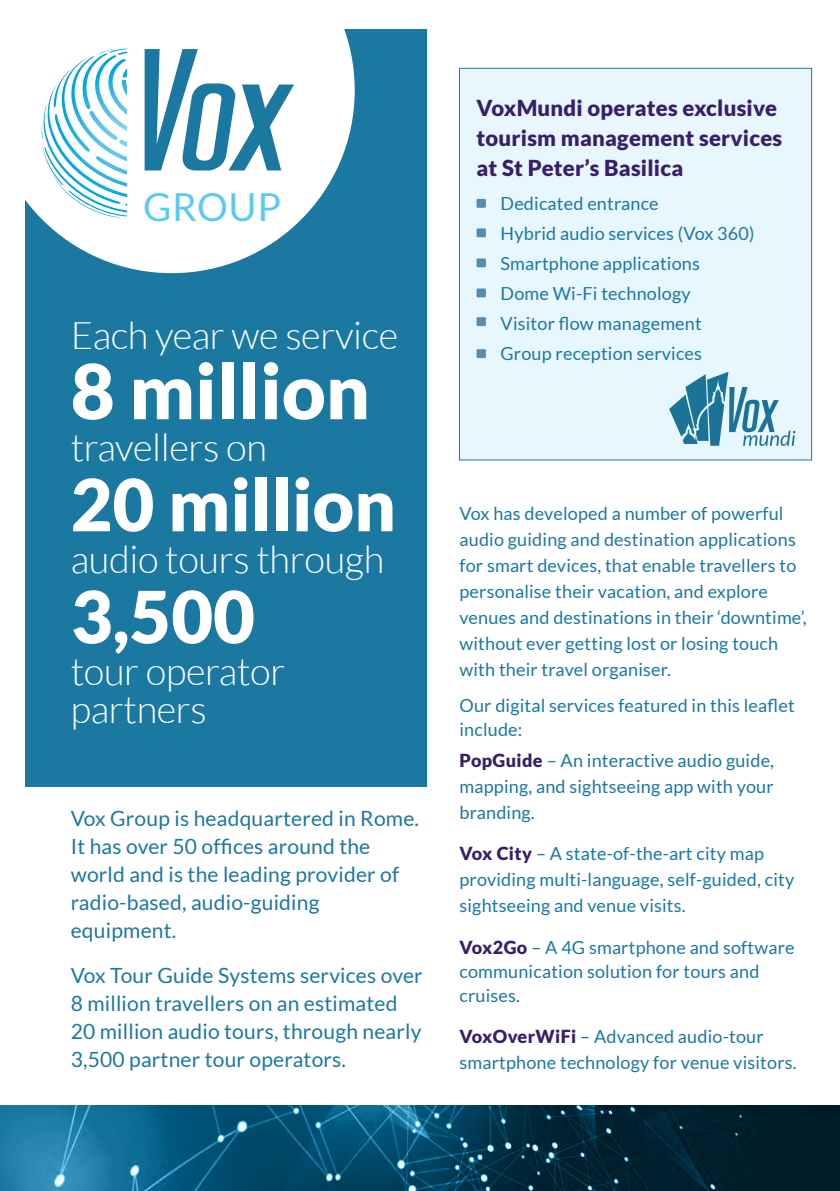
<style>
.page{position:relative;width:840px;height:1191px;background:#fff}
.page>*{position:absolute;margin:0;border:0;box-sizing:border-box;transform-origin:0 0}
.t1{font:900 76px "Lato";color:#fff}
.t2{font:900 72px "Lato";color:#fff}
.t3{font:38.6px "Lato";letter-spacing:.02em;color:#59caf4}
.t4{font:300 38px/38px "Lato";letter-spacing:-.01em;color:#fff}
.t5{font:900 22px/30px "Lato";letter-spacing:.01em;color:#381f69}
.t6{font:21px/28px "Lato";letter-spacing:.01em;color:#1a78a1}
.t7{font:18px/26px "Lato";letter-spacing:.01em;color:#1a78a1}
.s1{font-weight:900;color:#381f69}
</style>
<div class="page">
<div style="left:25px;top:29px;width:401px;height:757px;background:#1a78a1"></div>
<img style="left:0;top:1105px;width:839px;height:86px">
<div style="left:459px;top:68px;width:352px;height:392px;background:#e8f6fd;border:1px solid #1a78a1"></div>
<svg style="left:25px;top:29px;width:329px;height:244px;fill:#fff"></svg>
<div style="left:127px;top:0;width:155px;height:232px;background:#fff"></div>
<svg style="left:54px;top:44px;width:240px;height:131px"></svg>
<div style="left:476px;top:199px;width:9px;height:9px;background:#548daf"></div>
<div style="left:476px;top:288px;width:9px;height:9px;background:#548daf"></div>
<div style="left:476px;top:317px;width:9px;height:9px;background:#548daf"></div>
<div style="left:476px;top:258px;width:9px;height:9px;background:#548daf"></div>
<div style="left:476px;top:228px;width:9px;height:9px;background:#548daf"></div>
<div style="left:476px;top:349px;width:9px;height:9px;background:#548daf"></div>
<svg style="left:669px;top:372px;width:126px;height:74px"></svg>
<p class="t3" style="left:143px;top:185px;width:139px">GROUP</p>
<p class="t4" style="left:71px;top:317px;width:329px">Each year we service</p>
<p class="t1" style="left:71px;top:347px;width:300px">8 million</p>
<p class="t4" style="left:71px;top:429px;width:198px">travellers on</p>
<p class="t2" style="left:71px;top:463px;width:327px">20 million</p>
<p class="t4" style="left:71px;top:541px;width:315px">audio tours through</p>
<p class="t2" style="left:71px;top:575px;width:186px">3,500</p>
<p class="t4" style="left:71px;top:653px;width:216px">tour operator partners</p>
<p class="t6" style="left:71px;top:804px;width:349px">Vox Group is headquartered in Rome.<br>It has over 50 offices around the world and is the leading provider of radio-based, audio-guiding equipment.</p>
<p class="t6" style="left:71px;top:961px;width:353px">Vox Tour Guide Systems services over 8 million travellers on an estimated 20 million audio tours, through nearly 3,500 partner tour operators.</p>
<p class="t5" style="left:476px;top:92px;width:307px">VoxMundi operates exclusive tourism management services at St Peter’s Basilica</p>
<p class="t7" style="left:500px;top:188px;width:255px;line-height:30px">Dedicated entrance<br>Hybrid audio services (Vox 360)<br>Smartphone applications<br>Dome Wi-Fi technology<br>Visitor flow management<br>Group reception services</p>
<p class="t7" style="left:459px;top:500px;width:348px">Vox has developed a number of powerful audio guiding and destination applications for smart devices, that enable travellers to personalise their vacation, and explore venues and destinations in their ‘downtime’, without ever getting lost or losing touch with their travel organiser.</p>
<p class="t7" style="left:459px;top:693px;width:336px;line-height:24px">Our digital services featured in this leaflet include:</p>
<p class="t7" style="left:459px;top:747px;width:316px;text-align:justify"><span class="s1">PopGuide</span> – An interactive audio guide, mapping, and sightseeing app with your branding.</p>
<p class="t7" style="left:459px;top:840px;width:336px"><span class="s1">Vox City</span> – A state-of-the-art city map providing multi-language, self-guided, city sightseeing and venue visits.</p>
<p class="t7" style="left:459px;top:935px;width:336px;line-height:24px"><span class="s1">Vox2Go</span> – A 4G smartphone and software communication solution for tours and cruises.</p>
<p class="t7" style="left:459px;top:1023px;width:338px"><span class="s1">VoxOverWiFi</span> – Advanced audio-tour smartphone technology for venue visitors.</p>
</div>
